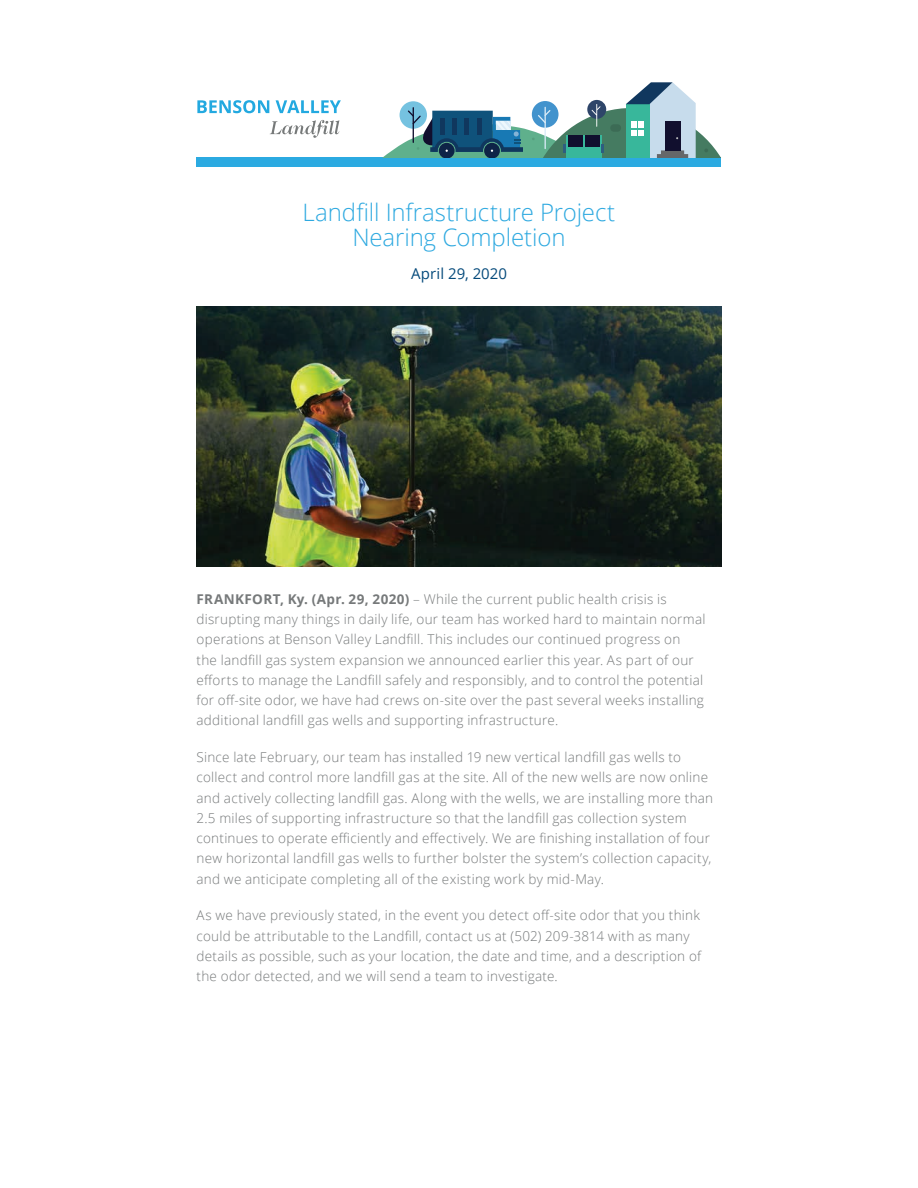
<style>
.page{position:relative;width:918px;height:1188px;background:#fff}
.page>*{position:absolute;margin:0;border:0;box-sizing:border-box;transform-origin:0 0}
.t1{font:300 24px/25.5px "Open Sans";letter-spacing:-.005em;color:#2ea9e0;text-align:center}
.t2{font:15px "Open Sans";color:#054a7b}
.t3{font:300 13.5px/20.2px "Open Sans";letter-spacing:.02em;color:#76797a}
.s1{font-weight:700}
</style>
<div class="page">
<svg style="left:197px;top:100px;width:72px;height:13px"></svg>
<svg style="left:276px;top:100px;width:65px;height:13px"></svg>
<svg style="left:270px;top:120px;width:69px;height:18px"></svg>
<div style="left:196px;top:157px;width:526px;height:9px;background:#2baae1"></div>
<svg style="left:383px;top:82px;width:338px;height:75px"></svg>
<img style="left:196px;top:307px;width:525px;height:260px">
<p class="t1" style="left:303px;top:199px;width:314px">Landfill Infrastructure Project<br>Nearing Completion</p>
<p class="t2" style="left:411px;top:263px;width:97px">April 29, 2020</p>
<p class="t3" style="left:196px;top:589px;width:510px"><span class="s1">FRANKFORT, Ky. (Apr. 29, 2020)</span> – While the current public health crisis is disrupting many things in daily life, our team has worked hard to maintain normal operations at Benson Valley Landfill. This includes our continued progress on<br>the landfill gas system expansion we announced earlier this year. As part of our efforts to manage the Landfill safely and responsibly, and to control the potential for off-site odor, we have had crews on-site over the past several weeks installing additional landfill gas wells and supporting infrastructure.</p>
<p class="t3" style="left:196px;top:747px;width:518px">Since late February, our team has installed 19 new vertical landfill gas wells to collect and control more landfill gas at the site. All of the new wells are now online and actively collecting landfill gas. Along with the wells, we are installing more than 2.5 miles of supporting infrastructure so that the landfill gas collection system continues to operate efficiently and effectively. We are finishing installation of four new horizontal landfill gas wells to further bolster the system’s collection capacity, and we anticipate completing all of the existing work by mid-May.</p>
<p class="t3" style="left:196px;top:905px;width:506px">As we have previously stated, in the event you detect off-site odor that you think could be attributable to the Landfill, contact us at (502) 209-3814 with as many details as possible, such as your location, the date and time, and a description of the odor detected, and we will send a team to investigate.</p>
</div>
